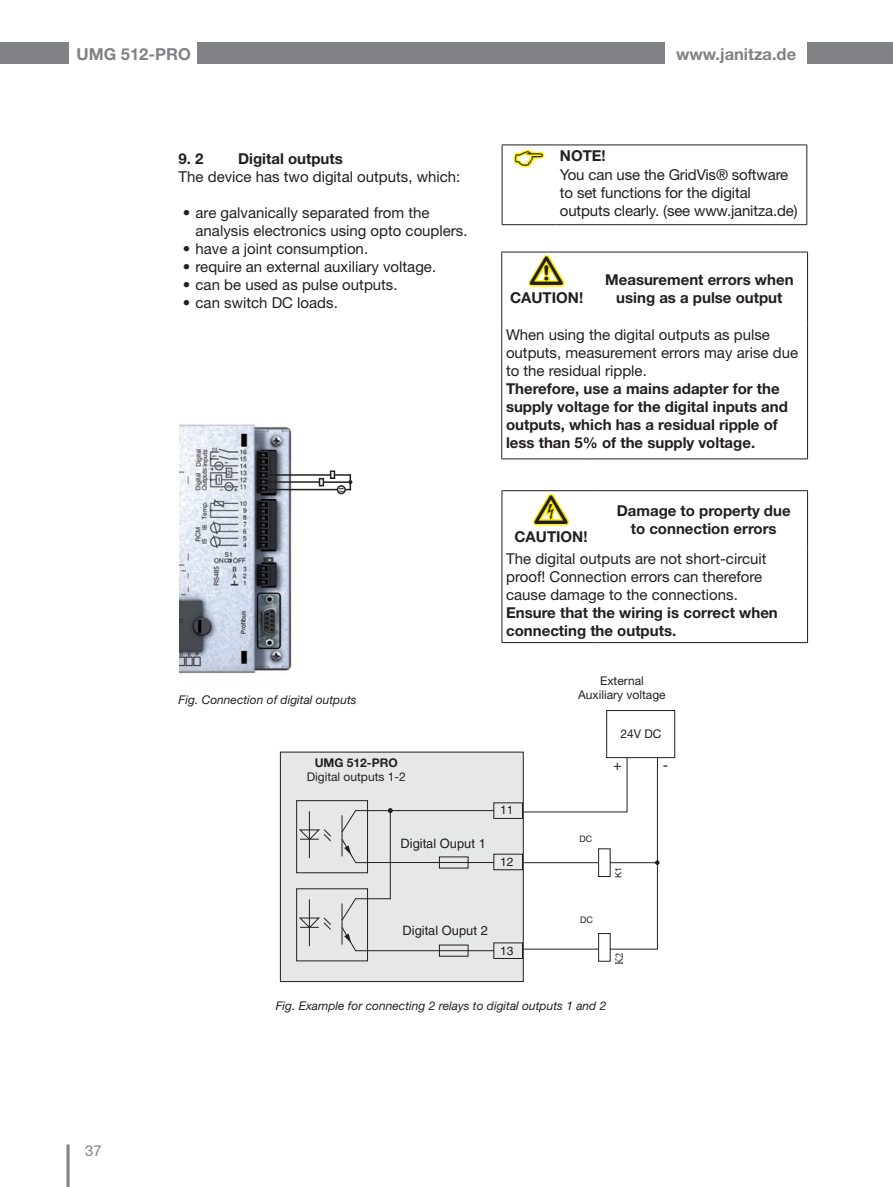
<style>
.page{position:relative;width:893px;height:1187px;background:#fff}
.page>*{position:absolute;margin:0;border:0;box-sizing:border-box;transform-origin:0 0}
.t1{font:700 16.5px "Helvetica Neue LT";color:#808285}
.t2{font:15px/18px "Helvetica Neue LT";color:#231f20}
.t3{font:700 15px/18px "Helvetica Neue LT";color:#231f20;text-align:center}
.t4{font:15px "Helvetica Neue LT";color:#808285}
.t5{font:14.25px "Helvetica Neue LT";color:#231f20}
.t6{font:12.9px "Helvetica";color:#231f20}
.t7{font:italic 12px "Helvetica Neue LT";color:#231f20}
.t8{font:12px/14.4px "Helvetica Neue LT";color:#231f20;text-align:center}
.t9{font:700 12px "Helvetica Neue LT";color:#231f20}
.t10{font:11.85px "Helvetica";color:#231f20}
.t11{font:11.25px "Minion Pro";color:#231f20}
.t12{font:10.5px "Helvetica";color:#231f20}
.t13{font:9px "Helvetica Neue LT";color:#231f20}
</style>
<div class="page">
<div style="left:0;top:43px;width:68px;height:21px;background:#808285"></div>
<hr style="left:67px;top:1144px;width:3px;height:42px;background:#808285">
<div style="left:197px;top:43px;width:467px;height:21px;background:#808285"></div>
<div style="left:808px;top:43px;width:85px;height:21px;background:#808285"></div>
<img style="left:180px;top:424px;width:121px;height:250px">
<hr style="left:265px;top:481px;width:54px;height:1px;background:#231f20">
<div style="left:337px;top:485px;width:9px;height:9px;border:2px solid #231f20;border-radius:50%"></div>
<hr style="left:265px;top:474px;width:65px;height:1px;background:#231f20">
<div style="left:330px;top:470px;width:5px;height:9px;border:2px solid #231f20"></div>
<hr style="left:265px;top:489px;width:72px;height:1px;background:#231f20">
<div style="left:319px;top:478px;width:5px;height:8px;border:2px solid #231f20"></div>
<hr style="left:323px;top:481px;width:28px;height:2px;background:#231f20">
<svg style="left:335px;top:474px;width:17px;height:16px"></svg>
<svg style="left:524px;top:758px;width:136px;height:191px"></svg>
<div style="left:606px;top:710px;width:69px;height:48px;border:1px solid #231f20"></div>
<div style="left:599px;top:848px;width:11px;height:28px;background:#fff"></div>
<div style="left:598px;top:848px;width:12px;height:28px;border:1px solid #231f20"></div>
<div style="left:599px;top:933px;width:11px;height:28px;background:#fff"></div>
<div style="left:598px;top:933px;width:12px;height:28px;border:1px solid #231f20"></div>
<div style="left:280px;top:752px;width:243px;height:229px;background:#e6e7e9"></div>
<div style="left:280px;top:751px;width:244px;height:230px;border:1px solid #231f20"></div>
<div style="left:493px;top:853px;width:30px;height:17px;border:1px solid #231f20"></div>
<div style="left:296px;top:800px;width:72px;height:73px;border:1px solid #231f20"></div>
<hr style="left:309px;top:811px;width:1px;height:47px;background:#231f20">
<hr style="left:368px;top:862px;width:126px;height:1px;background:#231f20">
<hr style="left:367px;top:950px;width:127px;height:1px;background:#231f20">
<div style="left:296px;top:888px;width:72px;height:73px;border:1px solid #231f20"></div>
<hr style="left:309px;top:899px;width:1px;height:47px;background:#231f20">
<hr style="left:368px;top:810px;width:126px;height:1px;background:#231f20">
<hr style="left:390px;top:810px;width:1px;height:89px;background:#231f20">
<svg style="left:388px;top:808px;width:5px;height:5px"></svg>
<svg style="left:299px;top:828px;width:32px;height:14px"></svg>
<svg style="left:299px;top:916px;width:32px;height:14px"></svg>
<svg style="left:341px;top:808px;width:27px;height:55px"></svg>
<hr style="left:341px;top:815px;width:1px;height:41px;background:#231f20">
<svg style="left:342px;top:896px;width:48px;height:25px"></svg>
<svg style="left:342px;top:927px;width:26px;height:24px"></svg>
<hr style="left:341px;top:903px;width:1px;height:41px;background:#231f20">
<hr style="left:502px;top:144px;width:54px;height:1px;background:#231f20">
<hr style="left:502px;top:145px;width:1px;height:79px;background:#231f20">
<hr style="left:556px;top:144px;width:251px;height:1px;background:#231f20">
<hr style="left:806px;top:145px;width:1px;height:79px;background:#231f20">
<hr style="left:502px;top:224px;width:54px;height:1px;background:#231f20">
<hr style="left:556px;top:224px;width:251px;height:1px;background:#231f20">
<svg style="left:503px;top:491px;width:304px;height:1px"></svg>
<hr style="left:502px;top:490px;width:98px;height:1px;background:#231f20">
<hr style="left:502px;top:491px;width:1px;height:56px;background:#231f20">
<hr style="left:600px;top:490px;width:208px;height:1px;background:#231f20">
<hr style="left:807px;top:491px;width:1px;height:56px;background:#231f20">
<hr style="left:502px;top:547px;width:1px;height:95px;background:#231f20">
<hr style="left:807px;top:547px;width:1px;height:95px;background:#231f20">
<hr style="left:502px;top:642px;width:98px;height:1px;background:#231f20">
<hr style="left:600px;top:642px;width:208px;height:1px;background:#231f20">
<hr style="left:501px;top:252px;width:90px;height:1px;background:#231f20">
<hr style="left:501px;top:252px;width:1px;height:71px;background:#231f20">
<hr style="left:591px;top:252px;width:217px;height:1px;background:#231f20">
<hr style="left:807px;top:252px;width:1px;height:71px;background:#231f20">
<hr style="left:501px;top:323px;width:1px;height:135px;background:#231f20">
<hr style="left:807px;top:323px;width:1px;height:135px;background:#231f20">
<hr style="left:501px;top:458px;width:90px;height:1px;background:#231f20">
<hr style="left:591px;top:458px;width:217px;height:1px;background:#231f20">
<svg style="left:513px;top:149px;width:32px;height:19px"></svg>
<svg style="left:531px;top:491px;width:40px;height:35px"></svg>
<svg style="left:528px;top:255px;width:37px;height:32px"></svg>
<p class="t1" style="left:77px;top:44px;width:116px">UMG 512-PRO</p>
<p class="t1" style="left:676px;top:44px;width:122px">www.janitza.de</p>
<p class="t3" style="left:179px;top:149px;width:27px">9. 2</p>
<p class="t3" style="left:238px;top:149px;width:106px">Digital outputs</p>
<p class="t2" style="left:179px;top:167px;width:283px">The device has two digital outputs, which:</p>
<p class="t2" style="left:196px;top:203px;width:273px;text-indent:-13px">• are galvanically separated from the analysis electronics using opto couplers.</p>
<p class="t2" style="left:183px;top:239px;width:187px">• have a joint consumption.</p>
<p class="t2" style="left:183px;top:257px;width:255px">• require an external auxiliary voltage.</p>
<p class="t2" style="left:183px;top:275px;width:216px">• can be used as pulse outputs.</p>
<p class="t2" style="left:183px;top:293px;width:156px">• can switch DC loads.</p>
<p class="t3" style="left:560px;top:146px;width:47px">NOTE!</p>
<p class="t2" style="left:560px;top:165px;width:239px">You can use the GridVis® software to set functions for the digital outputs clearly. (see www.janitza.de)</p>
<p class="t3" style="left:605px;top:270px;width:190px">Measurement errors when using as a pulse output</p>
<p class="t2" style="left:506px;top:325px;width:294px">When using the digital outputs as pulse outputs, measurement errors may arise due to the residual ripple.</p>
<p class="t3" style="left:506px;top:379px;width:283px;text-align:left">Therefore, use a mains adapter for the supply voltage for the digital inputs and outputs, which has a residual ripple of less than 5% of the supply voltage.</p>
<p class="t3" style="left:510px;top:288px;width:75px">CAUTION!</p>
<p class="t12" style="left:338px;top:483px;width:8px">~</p>
<p class="t7" style="left:179px;top:692px;width:180px">Fig. Connection of digital outputs</p>
<p class="t9" style="left:315px;top:755px;width:85px">UMG 512-PRO</p>
<p class="t8" style="left:307px;top:769px;width:101px">Digital outputs 1-2</p>
<p class="t6" style="left:400px;top:836px;width:87px">Digital Ouput 1</p>
<p class="t3" style="left:617px;top:501px;width:175px">Damage to property due to connection errors</p>
<p class="t2" style="left:506px;top:549px;width:262px">The digital outputs are not short-circuit proof! Connection errors can therefore cause damage to the connections.</p>
<p class="t3" style="left:506px;top:603px;width:273px;text-align:left">Ensure that the wiring is correct when connecting the outputs.</p>
<p class="t3" style="left:514px;top:527px;width:75px">CAUTION!</p>
<p class="t8" style="left:578px;top:673px;width:89px">External<br>Auxiliary voltage</p>
<p class="t8" style="left:620px;top:726px;width:43px">24V DC</p>
<p class="t10" style="left:500px;top:803px;width:15px">11</p>
<p class="t10" style="left:500px;top:854px;width:15px">12</p>
<p class="t5" style="left:613px;top:756px;width:10px">+</p>
<p class="t13" style="left:579px;top:832px;width:14px">DC</p>
<p class="t13" style="left:613px;top:878px;width:13px;rotate:-90deg">K1</p>
<p class="t5" style="left:663px;top:756px;width:7px">-</p>
<p class="t6" style="left:402px;top:923px;width:87px">Digital Ouput 2</p>
<p class="t10" style="left:500px;top:943px;width:15px">13</p>
<p class="t13" style="left:580px;top:914px;width:14px">DC</p>
<p class="t11" style="left:612px;top:965px;width:14px;rotate:-90deg">K2</p>
<p class="t4" style="left:85px;top:1141px;width:18px">37</p>
<p class="t7" style="left:276px;top:998px;width:332px">Fig. Example for connecting 2 relays to digital outputs 1 and 2</p>
</div>
